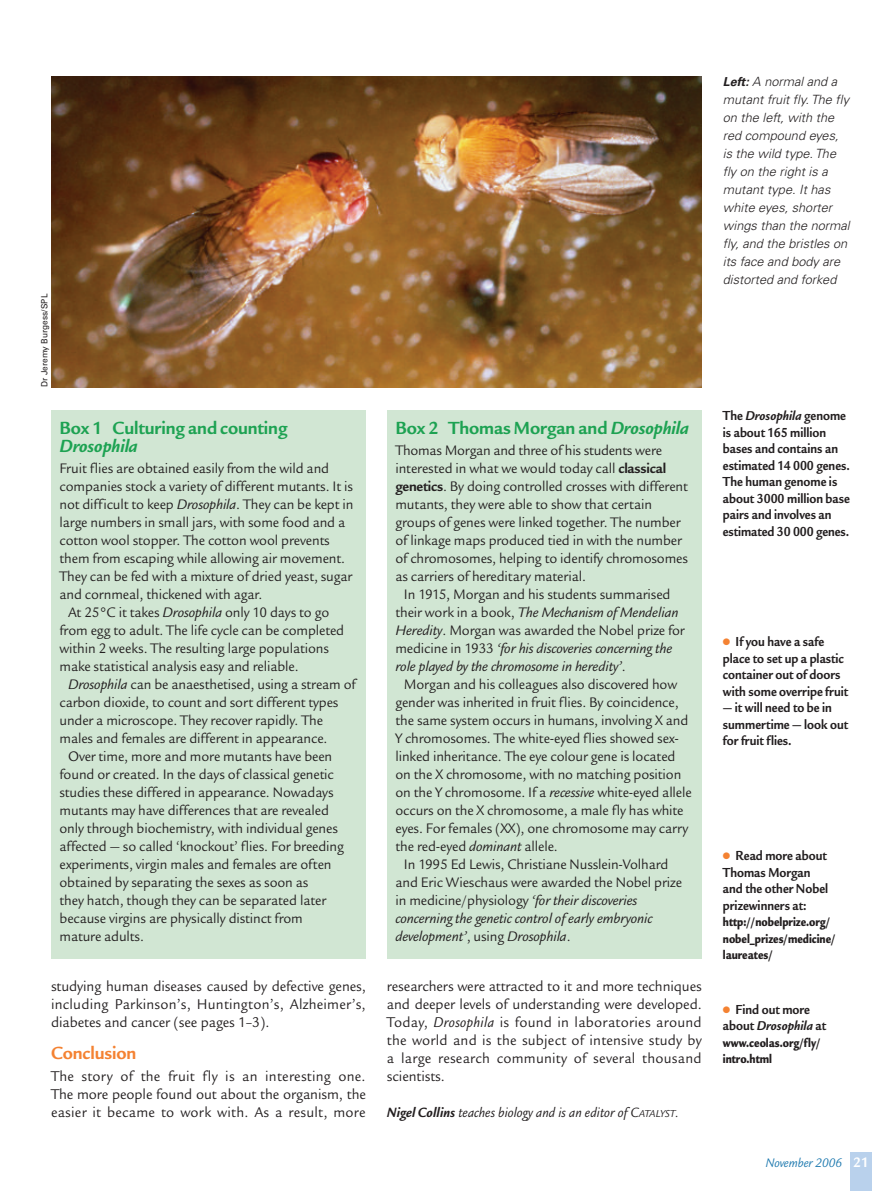
<style>
.page{position:relative;width:893px;height:1191px;background:#fff}
.page>*{position:absolute;margin:0;border:0;box-sizing:border-box;transform-origin:0 0}
.t1{font:700 19.2px "Legacy San ITC";letter-spacing:-.005em;color:#1da252;scale:.96 1}
.t2{font:700 19.2px "Legacy San ITC";letter-spacing:-.005em;color:#f48232;scale:.96 1}
.t3{font:italic 700 19.2px "Legacy San ITC";letter-spacing:-.005em;color:#1da252;scale:.96 1}
.t4{font:15.3px/18px "Legacy San ITC";letter-spacing:.015em;color:#231f20;text-align:justify;scale:.95 1}
.t5{font:15px "Legacy San ITC";letter-spacing:-.01em;color:#231f20;scale:.95 1}
.t6{font:italic 15px "Legacy San ITC";letter-spacing:-.01em;color:#231f20}
.t7{font:italic 14.7px "Legacy San ITC";letter-spacing:.005em;color:#231f20;scale:.95 1}
.t8{font:700 14.25px/16.5px "Legacy San ITC";color:#231f20;scale:.88 1}
.t9{font:italic 700 13.8px "Legacy San ITC";color:#231f20;scale:.94 1}
.t10{font:13.5px/16.5px "Legacy San ITC Ultr";letter-spacing:-.005em;color:#231f20;scale:.78 1}
.t11{font:italic 13.5px "Legacy San ITC";letter-spacing:-.005em;color:#217bb0;scale:.95 1}
.t12{font:italic 300 12.75px/18px "Univers";color:#231f20}
.t13{font:8.7px "Univers";letter-spacing:.005em;color:#231f20;scale:.96 1}
.s1{font-style:italic}
.s2{font-weight:700;font-size:12.3px}
.s3{font-weight:700}
.s4{font-style:normal}
.s5{font-size:10.95px}
.s6{font-style:normal;font-size:14.25px}
.s7{color:#f48232}
.s8{font-weight:700;font-style:normal;font-size:15px;color:#fff}
</style>
<div class="page">
<div style="left:850px;top:1152px;width:22px;height:39px;background:#b9d1ec"></div>
<div style="left:51px;top:410px;width:315px;height:548px;background:#d1e6d3"></div>
<div style="left:387px;top:410px;width:315px;height:548px;background:#d1e6d3"></div>
<img style="left:51px;top:77px;width:651px;height:311px">
<p class="t13" style="left:41px;top:387px;width:98px;rotate:-90deg">Dr Jeremy Burgess/SPL</p>
<p class="t1" style="left:60px;top:416px;width:239px">Box 1 Culturing and counting</p>
<p class="t3" style="left:60px;top:434px;width:83px">Drosophila</p>
<p class="t5" style="left:60px;top:459px;width:285px">Fruit flies are obtained easily from the wild and</p>
<p class="t5" style="left:60px;top:477px;width:310px">companies stock a variety of different mutants. It is</p>
<p class="t5" style="left:60px;top:495px;width:311px">not difficult to keep <span class="s1">Drosophila</span>. They can be kept in</p>
<p class="t5" style="left:60px;top:513px;width:302px">large numbers in small jars, with some food and a</p>
<p class="t5" style="left:60px;top:531px;width:286px">cotton wool stopper. The cotton wool prevents</p>
<p class="t5" style="left:60px;top:549px;width:302px">them from escaping while allowing air movement.</p>
<p class="t5" style="left:60px;top:567px;width:310px">They can be fed with a mixture of dried yeast, sugar</p>
<p class="t5" style="left:60px;top:585px;width:215px">and cornmeal, thickened with agar.</p>
<p class="t5" style="left:68px;top:603px;width:277px">At 25°C it takes <span class="s1">Drosophila</span> only 10 days to go</p>
<p class="t5" style="left:60px;top:621px;width:301px">from egg to adult. The life cycle can be completed</p>
<p class="t5" style="left:60px;top:639px;width:285px">within 2 weeks. The resulting large populations</p>
<p class="t5" style="left:60px;top:657px;width:253px">make statistical analysis easy and reliable.</p>
<p class="t5" style="left:68px;top:675px;width:304px"><span class="s1">Drosophila</span> can be anaesthetised, using a stream of</p>
<p class="t5" style="left:60px;top:693px;width:295px">carbon dioxide, to count and sort different types</p>
<p class="t5" style="left:60px;top:711px;width:279px">under a microscope. They recover rapidly. The</p>
<p class="t5" style="left:60px;top:729px;width:284px">males and females are different in appearance.</p>
<p class="t5" style="left:68px;top:747px;width:280px">Over time, more and more mutants have been</p>
<p class="t5" style="left:60px;top:765px;width:290px">found or created. In the days of classical genetic</p>
<p class="t5" style="left:60px;top:783px;width:290px">studies these differed in appearance. Nowadays</p>
<p class="t5" style="left:60px;top:801px;width:285px">mutants may have differences that are revealed</p>
<p class="t5" style="left:60px;top:819px;width:294px">only through biochemistry, with individual genes</p>
<p class="t5" style="left:60px;top:837px;width:301px">affected — so called ‘knockout’ flies. For breeding</p>
<p class="t5" style="left:60px;top:855px;width:288px">experiments, virgin males and females are often</p>
<p class="t5" style="left:60px;top:873px;width:263px">obtained by separating the sexes as soon as</p>
<p class="t5" style="left:60px;top:891px;width:282px">they hatch, though they can be separated later</p>
<p class="t5" style="left:60px;top:909px;width:258px">because virgins are physically distinct from</p>
<p class="t5" style="left:60px;top:927px;width:90px">mature adults.</p>
<p class="t4" style="left:51px;top:976px;width:333px">studying human diseases caused by defective genes, including Parkinson’s, Huntington’s, Alzheimer’s, diabetes and cancer (see pages 1–3).</p>
<p class="t2" style="left:51px;top:1040px;width:90px">Conclusion</p>
<p class="t4" style="left:51px;top:1066px;width:333px">The story of the fruit fly is an interesting one.<br>The more people found out about the organism, the easier it became to work with. As a result, more</p>
<p class="t12" style="left:723px;top:73px;width:128px"><span class="s2">Left:</span> A normal and a mutant fruit fly. The fly on the left, with the red compound eyes, is the wild type. The fly on the right is a mutant type. It has white eyes, shorter wings than the normal fly, and the bristles on its face and body are distorted and forked</p>
<p class="t1" style="left:395px;top:416px;width:307px">Box 2 Thomas Morgan and <span class="s1">Drosophila</span></p>
<p class="t5" style="left:395px;top:441px;width:282px">Thomas Morgan and three of his students were</p>
<p class="t5" style="left:395px;top:459px;width:286px">interested in what we would today call <span class="s3">classical</span></p>
<p class="t5" style="left:395px;top:477px;width:309px"><span class="s3">genetics</span>. By doing controlled crosses with different</p>
<p class="t5" style="left:395px;top:495px;width:272px">mutants, they were able to show that certain</p>
<p class="t5" style="left:395px;top:513px;width:302px">groups of genes were linked together. The number</p>
<p class="t5" style="left:395px;top:531px;width:303px">of linkage maps produced tied in with the number</p>
<p class="t5" style="left:395px;top:549px;width:309px">of chromosomes, helping to identify chromosomes</p>
<p class="t5" style="left:395px;top:567px;width:202px">as carriers of hereditary material.</p>
<p class="t5" style="left:404px;top:585px;width:282px">In 1915, Morgan and his students summarised</p>
<p class="t6" style="left:395px;top:603px;width:284px"><span class="s4">their work in a book,</span> The Mechanism of Mendelian</p>
<p class="t5" style="left:395px;top:621px;width:306px"><span class="s1">Heredity</span>. Morgan was awarded the Nobel prize for</p>
<p class="t6" style="left:395px;top:639px;width:278px"><span class="s4">medicine in 1933</span> ‘for his discoveries concerning the</p>
<p class="t6" style="left:395px;top:657px;width:232px">role played by the chromosome in heredity’<span class="s4">.</span></p>
<p class="t5" style="left:404px;top:675px;width:289px">Morgan and his colleagues also discovered how</p>
<p class="t5" style="left:395px;top:693px;width:300px">gender was inherited in fruit flies. By coincidence,</p>
<p class="t5" style="left:395px;top:711px;width:310px">the same system occurs in humans, involving X and</p>
<p class="t5" style="left:395px;top:729px;width:300px">Y chromosomes. The white-eyed flies showed sex-</p>
<p class="t5" style="left:395px;top:747px;width:296px">linked inheritance. The eye colour gene is located</p>
<p class="t5" style="left:395px;top:765px;width:302px">on the X chromosome, with no matching position</p>
<p class="t5" style="left:395px;top:783px;width:313px">on the Y chromosome. If a <span class="s1">recessive</span> white-eyed allele</p>
<p class="t5" style="left:395px;top:801px;width:305px">occurs on the X chromosome, a male fly has white</p>
<p class="t5" style="left:395px;top:819px;width:310px">eyes. For females (XX), one chromosome may carry</p>
<p class="t5" style="left:395px;top:837px;width:172px">the red-eyed <span class="s1">dominant</span> allele.</p>
<p class="t5" style="left:404px;top:855px;width:280px">In 1995 Ed Lewis, Christiane Nusslein-Volhard</p>
<p class="t5" style="left:395px;top:873px;width:303px">and Eric Wieschaus were awarded the Nobel prize</p>
<p class="t5" style="left:395px;top:891px;width:256px">in medicine/physiology <span class="s1">‘for their discoveries</span></p>
<p class="t6" style="left:395px;top:909px;width:259px">concerning the genetic control of early embryonic</p>
<p class="t6" style="left:395px;top:927px;width:177px">development’<span class="s4">, using</span> Drosophila<span class="s4">.</span></p>
<p class="t4" style="left:387px;top:976px;width:333px">researchers were attracted to it and more techniques and deeper levels of understanding were developed.<br>Today, <span class="s1">Drosophila</span> is found in laboratories around the world and is the subject of intensive study by a large research community of several thousand scientists.</p>
<p class="t7" style="left:387px;top:1103px;width:309px"><span class="s3">Nigel Collins</span> teaches biology and is an editor of C<span class="s5">ATALYST</span>.</p>
<p class="t9" style="left:723px;top:407px;width:133px"><span class="s6">The</span> Drosophila <span class="s6">genome</span></p>
<p class="t8" style="left:723px;top:424px;width:146px">is about 165 million bases and contains an estimated 14 000 genes.<br>The human genome is about 3000 million base pairs and involves an estimated 30 000 genes.</p>
<p class="t8" style="left:723px;top:633px;width:144px"><span class="s7">●</span> If you have a safe place to set up a plastic container out of doors with some overripe fruit</p>
<p class="t8" style="left:723px;top:699px;width:144px">— it will need to be in summertime — look out for fruit flies.</p>
<p class="t8" style="left:723px;top:847px;width:121px"><span class="s7">●</span> Read more about<br>Thomas Morgan and the other Nobel prizewinners at:</p>
<p class="t10" style="left:723px;top:913px;width:146px">http://nobelprize.org/ nobel_prizes/medicine/ laureates/</p>
<p class="t8" style="left:723px;top:1000px;width:100px"><span class="s7">●</span> Find out more</p>
<p class="t9" style="left:723px;top:1017px;width:111px"><span class="s6">about</span> Drosophila <span class="s6">at</span></p>
<p class="t10" style="left:723px;top:1034px;width:127px">www.ceolas.org/fly/ intro.html</p>
<p class="t11" style="left:766px;top:1154px;width:110px">November 2006 <span class="s8">21</span></p>
</div>
